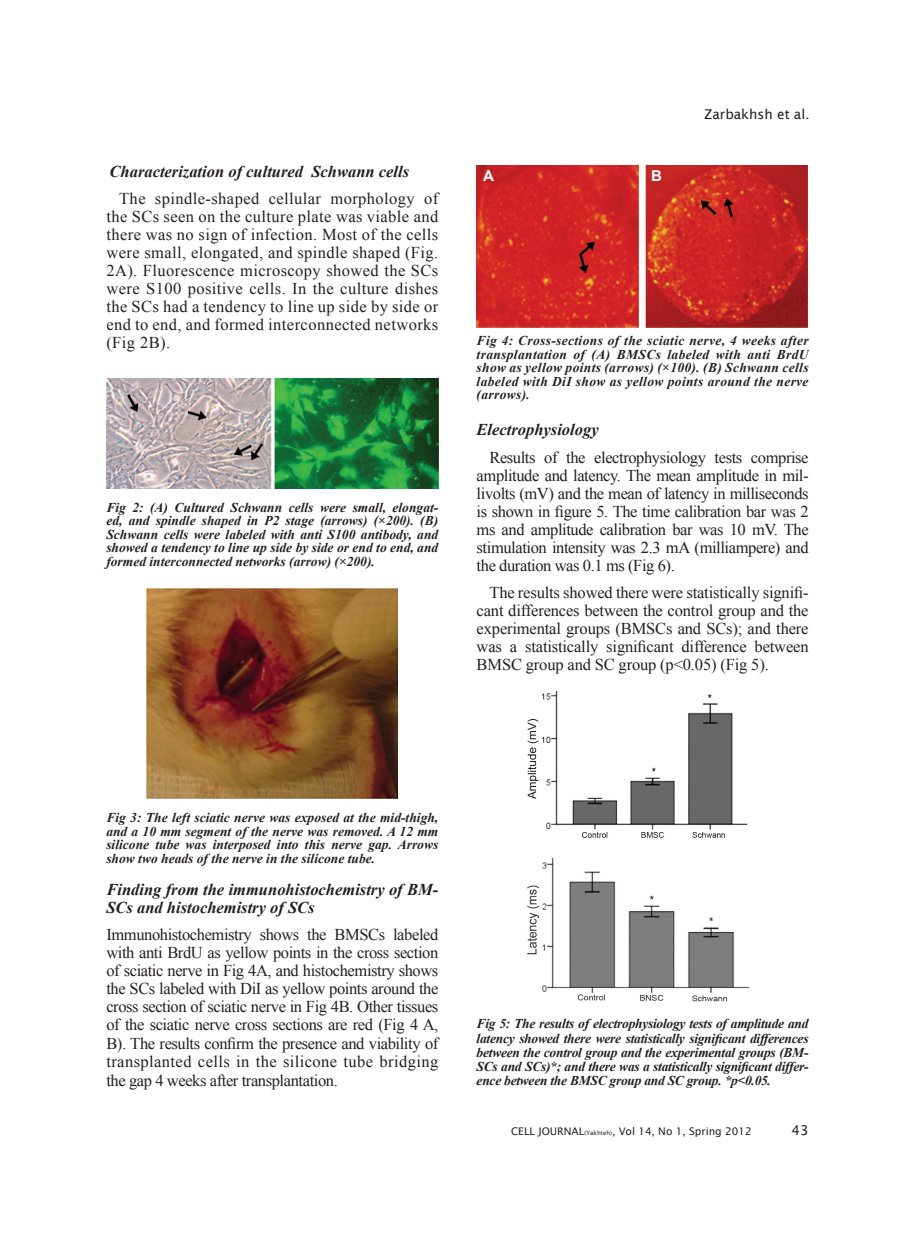
<style>
.page{position:relative;width:915px;height:1255px;background:#fff}
.page>*{position:absolute;margin:0;border:0;box-sizing:border-box;transform-origin:0 0}
.Matn{font:16.5px/18px "Times New Roman";letter-spacing:-.01em;color:#231f20;text-align:justify}
.Matn-2{font:italic 700 16.5px/18px "Times New Roman";color:#231f20}
.Matn-3{font:700 15px "Arial";color:#fff}
.Matn-4{font:italic 700 13.5px/13.5px "Times New Roman";color:#231f20;text-align:justify}
.Matn-5{font:13.5px "Lucida Sans";color:#231f20}
.t1{font:10.5px "Lucida Sans";color:#231f20}
.s1{font-size:6px}
</style>
<div class="page">
<img style="left:106px;top:378px;width:332px;height:110px">
<img style="left:147px;top:588px;width:251px;height:210px">
<img style="left:476px;top:165px;width:331px;height:162px">
<img style="left:527px;top:691px;width:221px;height:147px">
<img style="left:527px;top:858px;width:223px;height:144px">
<p class="Matn-2" style="left:109px;top:162px;width:301px">Characterization of cultured Schwann cells</p>
<p class="Matn" style="left:106px;top:189px;width:333px;text-indent:13px">The spindle-shaped cellular morphology of the SCs seen on the culture plate was viable and there was no sign of infection. Most of the cells were small, elongated, and spindle shaped (Fig.<br>2A). Fluorescence microscopy showed the SCs were S100 positive cells. In the culture dishes the SCs had a tendency to line up side by side or end to end, and formed interconnected networks (Fig 2B).</p>
<p class="Matn-4" style="left:106px;top:500px;width:333px">Fig 2: (A) Cultured Schwann cells were small, elongat&shy;ed, and spindle shaped in P2 stage (arrows) (×200). (B)<br>Schwann cells were labeled with anti S100 antibody, and showed a tendency to line up side by side or end to end, and formed interconnected networks (arrow) (×200).</p>
<p class="Matn-3" style="left:483px;top:166px;width:12px">A</p>
<p class="Matn-3" style="left:651px;top:166px;width:12px">B</p>
<p class="Matn-5" style="left:704px;top:106px;width:107px">Zarbakhsh et al.</p>
<p class="Matn-4" style="left:476px;top:334px;width:333px">Fig 4: Cross-sections of the sciatic nerve, 4 weeks after transplantation of (A) BMSCs labeled with anti BrdU show as yellow points (arrows) (×100). (B) Schwann cells labeled with DiI show as yellow points around the nerve (arrows).</p>
<p class="Matn-2" style="left:476px;top:420px;width:123px">Electrophysiology</p>
<p class="Matn" style="left:476px;top:447px;width:333px;text-indent:13px">Results of the electrophysiology tests comprise amplitude and latency. The mean amplitude in mil&shy;livolts (mV) and the mean of latency in milliseconds is shown in figure 5. The time calibration bar was 2 ms and amplitude calibration bar was 10 mV. The stimulation intensity was 2.3 mA (milliampere) and the duration was 0.1 ms (Fig 6).</p>
<p class="Matn" style="left:476px;top:582px;width:333px;text-indent:13px">The results showed there were statistically signifi&shy;cant differences between the control group and the experimental groups (BMSCs and SCs); and there was a statistically significant difference between BMSC group and SC group (p&lt;0.05) (Fig 5).</p>
<p class="Matn-4" style="left:106px;top:810px;width:333px">Fig 3: The left sciatic nerve was exposed at the mid-thigh, and a 10 mm segment of the nerve was removed. A 12 mm silicone tube was interposed into this nerve gap. Arrows show two heads of the nerve in the silicone tube.</p>
<p class="Matn-2" style="left:106px;top:879px;width:333px">Finding from the immunohistochemistry of BM-<br>SCs and histochemistry of SCs</p>
<p class="Matn" style="left:106px;top:924px;width:333px">Immunohistochemistry shows the BMSCs labeled with anti BrdU as yellow points in the cross section of sciatic nerve in Fig 4A, and histochemistry shows the SCs labeled with DiI as yellow points around the cross section of sciatic nerve in Fig 4B. Other tissues of the sciatic nerve cross sections are red (Fig 4 A, B). The results confirm the presence and viability of transplanted cells in the silicone tube bridging the gap 4 weeks after transplantation.</p>
<p class="Matn-4" style="left:476px;top:1016px;width:333px;line-height:14.2px">Fig 5: The results of electrophysiology tests of amplitude and latency showed there were statistically significant differences between the control group and the experimental groups (BM-SCs and SCs)*; and there was a statistically significant differ&shy;ence between the BMSC group and SC group. *p&lt;0.05.</p>
<p class="t1" style="left:511px;top:1125px;width:242px">CELL JOURNAL<span class="s1">(Yakhteh)</span>, Vol 14, No 1, Spring 2012</p>
<p class="Matn-5" style="left:791px;top:1122px;width:19px">43</p>
</div>
